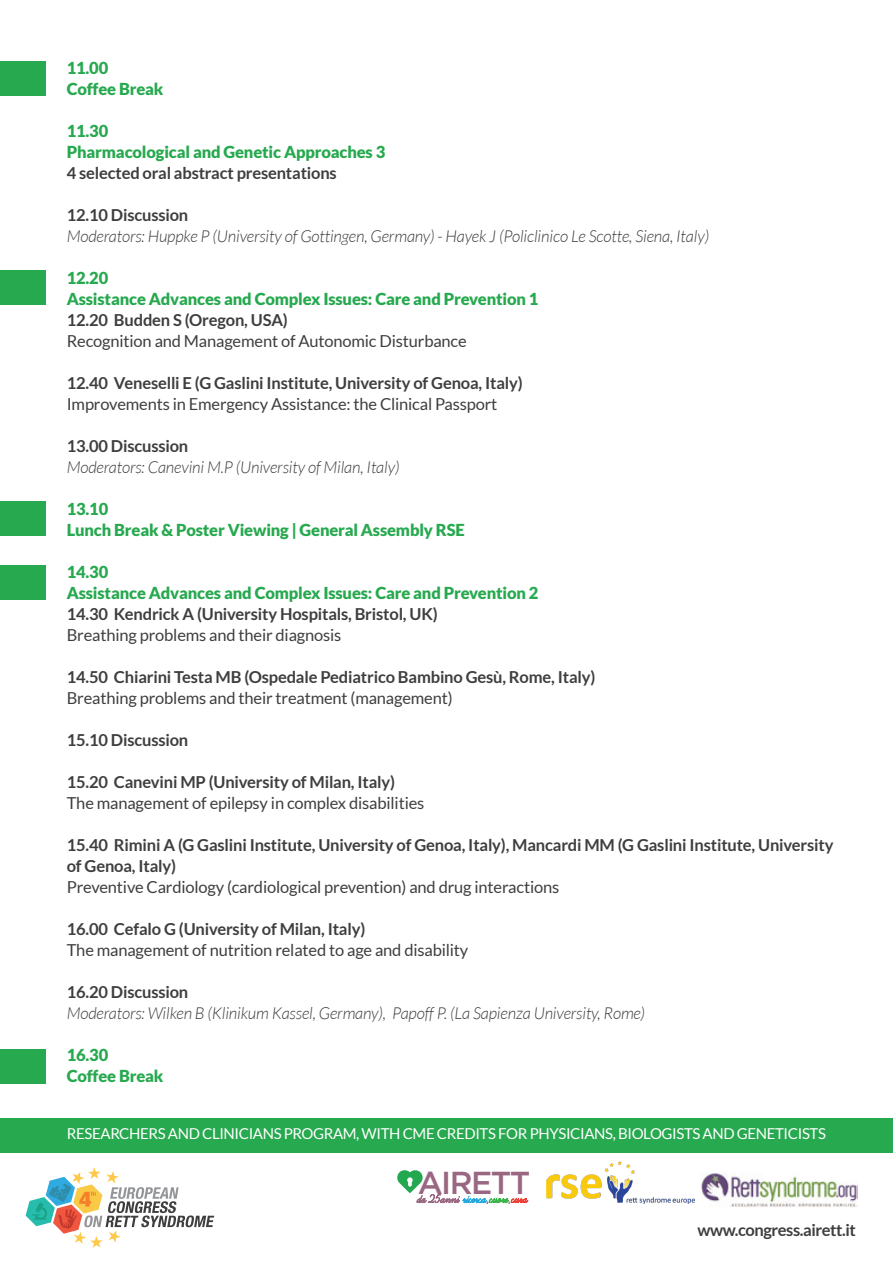
<style>
.page{position:relative;width:893px;height:1263px;background:#fff}
.page>*{position:absolute;margin:0;border:0;box-sizing:border-box;transform-origin:0 0}
.t1{font:500 31.8px "Gotham";letter-spacing:-.05em;color:#996782}
.t2{font:700 16.5px/21px "Lato";letter-spacing:-.01em;color:#3e3e3f}
.t3{font:900 16.5px/21px "Lato";letter-spacing:-.01em;color:#27a94f}
.t4{font:italic 300 16.5px/21px "Lato";letter-spacing:-.01em;color:#3e3e3f}
.t5{font:16.5px/21px "Lato";letter-spacing:-.01em;color:#3e3e3f}
.t6{font:15px "Lato";letter-spacing:-.025em;color:#fff}
.s1{font-weight:700;color:#3e3e3f}
.s2{font-weight:700;font-style:normal}
.s3{font-weight:400;color:#3e3e3f}
.s4{font-weight:400}
.s5{font-weight:700}
</style>
<div class="page">
<div style="left:0;top:62px;width:45px;height:34px;background:#27a94f"></div>
<div style="left:0;top:270px;width:45px;height:35px;background:#27a94f"></div>
<div style="left:0;top:565px;width:45px;height:34px;background:#27a94f"></div>
<div style="left:0;top:1049px;width:45px;height:35px;background:#27a94f"></div>
<div style="left:0;top:502px;width:45px;height:34px;background:#27a94f"></div>
<div style="left:0;top:1118px;width:893px;height:35px;background:#27a94f"></div>
<svg style="left:26px;top:1167px;width:188px;height:81px"></svg>
<img style="left:700px;top:1172px;width:157px;height:35px">
<img style="left:546px;top:1161px;width:149px;height:42px">
<svg style="left:397px;top:1170px;width:132px;height:34px"></svg>
<p class="t3" style="left:67px;top:57px;width:98px">11.00<br>Coffee Break</p>
<p class="t3" style="left:67px;top:120px;width:320px">11.30<br>Pharmacological and Genetic Approaches 3<br><span class="s1">4 selected oral abstract presentations</span></p>
<p class="t4" style="left:67px;top:205px;width:644px"><span class="s2">12.10 Discussion<br></span>Moderators: Huppke P (University of Gottingen, Germany) - Hayek J (Policlinico Le Scotte, Siena, Italy)</p>
<p class="t3" style="left:67px;top:267px;width:473px">12.20<br>Assistance Advances and Complex Issues: Care and Prevention 1<br><span class="s1">12.20 Budden S (Oregon, USA)<br></span><span class="s3">Recognition and Management of Autonomic Disturbance</span></p>
<p class="t2" style="left:67px;top:372px;width:457px">12.40 Veneselli E (G Gaslini Institute, University of Genoa, Italy)<br><span class="s4">Improvements in Emergency Assistance: the Clinical Passport</span></p>
<p class="t4" style="left:67px;top:436px;width:334px"><span class="s2">13.00 Discussion<br></span>Moderators: Canevini M.P (University of Milan, Italy)</p>
<p class="t3" style="left:67px;top:498px;width:400px">13.10<br>Lunch Break &amp; Poster Viewing | General Assembly RSE</p>
<p class="t3" style="left:67px;top:561px;width:473px">14.30<br>Assistance Advances and Complex Issues: Care and Prevention 2<br><span class="s1">14.30 Kendrick A (University Hospitals, Bristol, UK)<br></span><span class="s3">Breathing problems and their diagnosis</span></p>
<p class="t2" style="left:67px;top:666px;width:530px">14.50 Chiarini Testa MB (Ospedale Pediatrico Bambino Gesù, Rome, Italy)<br><span class="s4">Breathing problems and their treatment (management)</span></p>
<p class="t2" style="left:67px;top:729px;width:123px">15.10 Discussion</p>
<p class="t5" style="left:67px;top:771px;width:359px"><span class="s5">15.20 Canevini MP (University of Milan, Italy)<br></span>The management of epilepsy in complex disabilities</p>
<p class="t2" style="left:67px;top:834px;width:768px">15.40 Rimini A (G Gaslini Institute, University of Genoa, Italy), Mancardi MM (G Gaslini Institute, University of Genoa, Italy)<br><span class="s4">Preventive Cardiology (cardiological prevention) and drug interactions</span></p>
<p class="t5" style="left:67px;top:918px;width:403px"><span class="s5">16.00 Cefalo G (University of Milan, Italy)<br></span>The management of nutrition related to age and disability</p>
<p class="t4" style="left:67px;top:982px;width:580px"><span class="s2">16.20 Discussion<br></span>Moderators: Wilken B (Klinikum Kassel, Germany), Papoff P. (La Sapienza University, Rome)</p>
<p class="t3" style="left:67px;top:1044px;width:98px">16.30<br>Coffee Break</p>
<p class="t6" style="left:67px;top:1125px;width:760px">RESEARCHERS AND CLINICIANS PROGRAM, WITH CME CREDITS FOR PHYSICIANS, BIOLOGISTS AND GENETICISTS</p>
<p class="t1" style="left:418px;top:1164px;width:114px">AIRETT</p>
<p class="t2" style="left:697px;top:1219px;width:160px">www.congress.airett.it</p>
</div>
